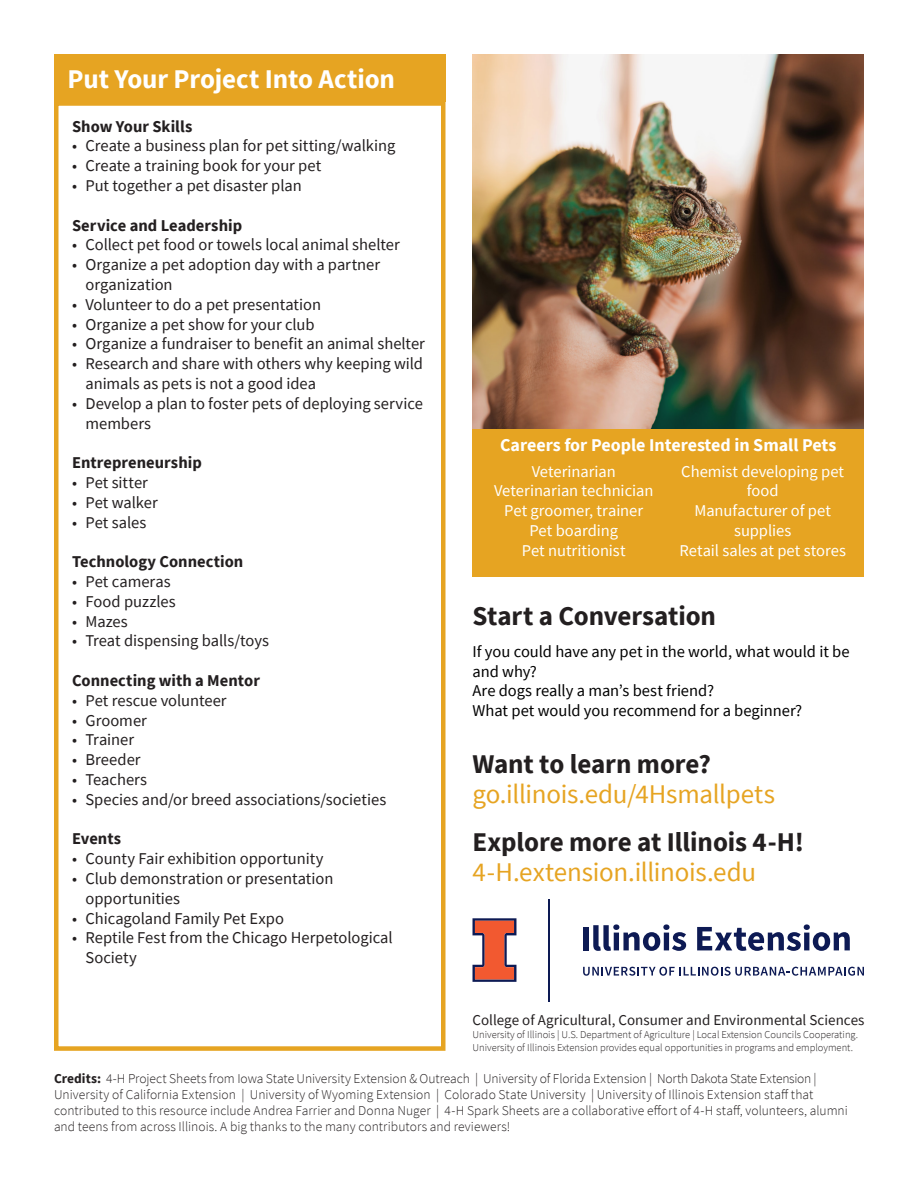
<style>
.page{position:relative;width:918px;height:1188px;background:#fff}
.page>*{position:absolute;margin:0;border:0;box-sizing:border-box;transform-origin:0 0}
.t1{font:700 27px "Source Sans Pro";letter-spacing:-.005em;color:#231f20}
.t2{font:27px "Source Sans Pro";letter-spacing:-.01em;color:#e6a422}
.t3{font:700 27px "Source Sans Pro";letter-spacing:-.005em;color:#fff}
.t4{font:700 18px "Source Sans Pro";color:#fff}
.t5{font:16.5px/19.8px "Source Sans Pro";color:#231f20}
.t6{font:16.5px/19.8px "Source Sans Pro";letter-spacing:-.005em;color:#fff;text-align:center}
.t7{font:16.5px/19.8px "Source Sans Pro";color:#000}
.t8{font:700 16.5px "Source Sans Pro";letter-spacing:.005em;color:#231f20}
.t9{font:15px "Source Sans Pro";color:#231f20}
.t10{font:300 13.5px/16.2px "Source Sans Pro";letter-spacing:.005em;color:#231f20}
.t11{font:300 10.5px/12.6px "Source Sans Pro";color:#231f20}
.s1{font-weight:700}
</style>
<div class="page">
<img style="left:472px;top:54px;width:392px;height:375px">
<div style="left:54px;top:101px;width:392px;height:950px;border:4px solid #e6a422"></div>
<div style="left:472px;top:429px;width:392px;height:148px;background:#e6a422"></div>
<div style="left:54px;top:54px;width:392px;height:48px;background:#e6a422"></div>
<svg style="left:473px;top:918px;width:43px;height:64px"></svg>
<hr style="left:548px;top:899px;width:2px;height:102px;background:#0d1a54">
<div style="left:583px;top:927px;width:5px;height:23px;background:#0d1a54"></div>
<svg style="left:593px;top:924px;width:93px;height:27px"></svg>
<svg style="left:697px;top:924px;width:153px;height:27px"></svg>
<svg style="left:583px;top:967px;width:281px;height:9px"></svg>
<p class="t3" style="left:68px;top:61px;width:329px">Put Your Project Into Action</p>
<p class="t8" style="left:72px;top:115px;width:122px">Show Your Skills</p>
<p class="t5" style="left:72px;top:136px;width:325px">• Create a business plan for pet sitting/walking</p>
<p class="t5" style="left:72px;top:156px;width:251px">• Create a training book for your pet</p>
<p class="t5" style="left:72px;top:176px;width:231px">• Put together a pet disaster plan</p>
<p class="t8" style="left:72px;top:214px;width:172px">Service and Leadership</p>
<p class="t5" style="left:72px;top:235px;width:329px">• Collect pet food or towels local animal shelter</p>
<p class="t5" style="left:86px;top:255px;width:296px;text-indent:-14px">• Organize a pet adoption day with a partner organization</p>
<p class="t5" style="left:72px;top:294px;width:251px">• Volunteer to do a pet presentation</p>
<p class="t5" style="left:72px;top:314px;width:244px">• Organize a pet show for your club</p>
<p class="t5" style="left:72px;top:334px;width:355px">• Organize a fundraiser to benefit an animal shelter</p>
<p class="t5" style="left:86px;top:354px;width:339px;text-indent:-14px">• Research and share with others why keeping wild animals as pets is not a good idea</p>
<p class="t5" style="left:86px;top:393px;width:339px;text-indent:-14px">• Develop a plan to foster pets of deploying service members</p>
<p class="t8" style="left:72px;top:452px;width:131px">Entrepreneurship</p>
<p class="t5" style="left:72px;top:473px;width:77px">• Pet sitter</p>
<p class="t5" style="left:72px;top:492px;width:87px">• Pet walker</p>
<p class="t5" style="left:72px;top:512px;width:76px">• Pet sales</p>
<p class="t8" style="left:72px;top:551px;width:173px">Technology Connection</p>
<p class="t5" style="left:72px;top:572px;width:100px">• Pet cameras</p>
<p class="t5" style="left:72px;top:591px;width:105px">• Food puzzles</p>
<p class="t5" style="left:72px;top:611px;width:57px">• Mazes</p>
<p class="t5" style="left:72px;top:631px;width:199px">• Treat dispensing balls/toys</p>
<p class="t8" style="left:72px;top:669px;width:190px">Connecting with a Mentor</p>
<p class="t5" style="left:72px;top:690px;width:156px">• Pet rescue volunteer</p>
<p class="t5" style="left:72px;top:710px;width:76px">• Groomer</p>
<p class="t5" style="left:72px;top:730px;width:64px">• Trainer</p>
<p class="t5" style="left:72px;top:750px;width:70px">• Breeder</p>
<p class="t5" style="left:72px;top:770px;width:77px">• Teachers</p>
<p class="t5" style="left:72px;top:789px;width:316px">• Species and/or breed associations/societies</p>
<p class="t8" style="left:72px;top:828px;width:51px">Events</p>
<p class="t5" style="left:72px;top:849px;width:253px">• County Fair exhibition opportunity</p>
<p class="t5" style="left:86px;top:869px;width:250px;text-indent:-14px">• Club demonstration or presentation opportunities</p>
<p class="t5" style="left:72px;top:908px;width:214px">• Chicagoland Family Pet Expo</p>
<p class="t5" style="left:86px;top:928px;width:309px;text-indent:-14px">• Reptile Fest from the Chicago Herpetological<br>Society</p>
<p class="t4" style="left:500px;top:433px;width:338px">Careers for People Interested in Small Pets</p>
<p class="t6" style="left:532px;top:461px;width:86px">Veterinarian</p>
<p class="t6" style="left:494px;top:481px;width:161px">Veterinarian technician</p>
<p class="t6" style="left:504px;top:501px;width:141px">Pet groomer, trainer</p>
<p class="t6" style="left:529px;top:521px;width:90px">Pet boarding</p>
<p class="t6" style="left:522px;top:540px;width:105px">Pet nutritionist</p>
<p class="t6" style="left:681px;top:461px;width:164px">Chemist developing pet food</p>
<p class="t6" style="left:694px;top:501px;width:138px">Manufacturer of pet supplies</p>
<p class="t6" style="left:679px;top:540px;width:168px">Retail sales at pet stores</p>
<p class="t1" style="left:472px;top:598px;width:245px">Start a Conversation</p>
<p class="t7" style="left:472px;top:641px;width:379px">If you could have any pet in the world, what would it be and why?</p>
<p class="t7" style="left:472px;top:681px;width:243px">Are dogs really a man’s best friend?</p>
<p class="t7" style="left:472px;top:701px;width:331px">What pet would you recommend for a beginner?</p>
<p class="t1" style="left:472px;top:746px;width:240px">Want to learn more?</p>
<p class="t2" style="left:472px;top:777px;width:304px">go.illinois.edu/4Hsmallpets</p>
<p class="t1" style="left:472px;top:824px;width:333px">Explore more at Illinois 4-H!</p>
<p class="t2" style="left:472px;top:855px;width:285px">4-H.extension.illinois.edu</p>
<p class="t9" style="left:472px;top:1010px;width:394px">College of Agricultural, Consumer and Environmental Sciences</p>
<p class="t11" style="left:472px;top:1028px;width:387px">University of Illinois | U.S. Department of Agriculture | Local Extension Councils Cooperating.<br>University of Illinois Extension provides equal opportunities in programs and employment.</p>
<p class="t10" style="left:54px;top:1070px;width:795px"><span class="s1">Credits:</span> 4-H Project Sheets from Iowa State University Extension &amp; Outreach | University of Florida Extension | North Dakota State Extension | University of California Extension | University of Wyoming Extension | Colorado State University | University of Illinois Extension staff that contributed to this resource include Andrea Farrier and Donna Nuger | 4-H Spark Sheets are a collaborative effort of 4-H staff, volunteers, alumni and teens from across Illinois. A big thanks to the many contributors and reviewers!</p>
</div>
